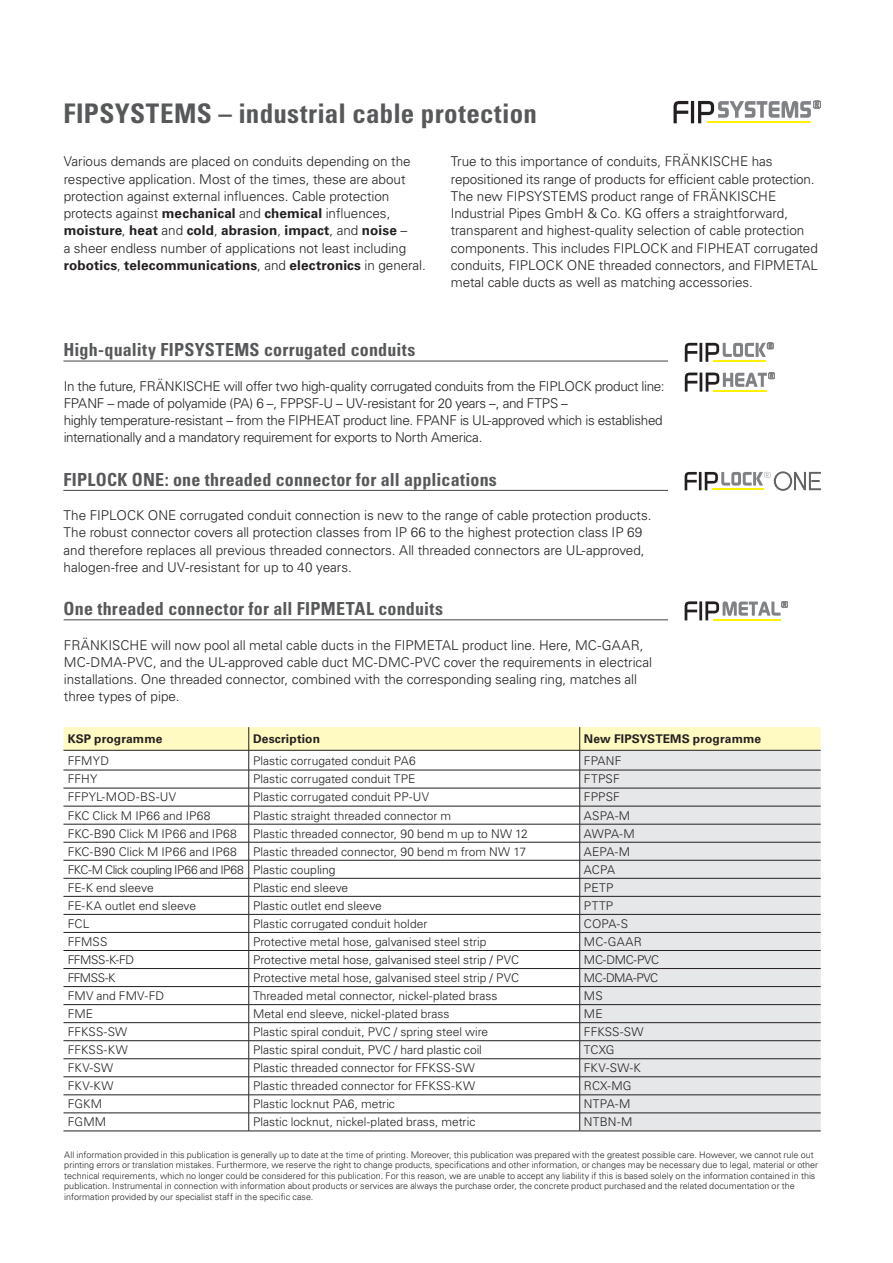
<style>
.page{position:relative;width:893px;height:1263px;background:#fff}
.page>*{position:absolute;margin:0;border:0;box-sizing:border-box;transform-origin:0 0}
.t1{font:700 condensed 27px "Univers LT Pro";letter-spacing:.01em;color:#57585a}
.t2{font:700 condensed 18px "Univers LT Pro";letter-spacing:.01em;color:#57585a}
.t3{font:300 13.5px/17.2px "Univers LT Pro 45";letter-spacing:-.005em;color:#231f20}
.t4{font:300 13.5px/17.2px "Univers LT Pro 45";letter-spacing:-.025em;color:#231f20}
.t5{font:700 13.5px "Univers LT Pro 65";letter-spacing:.01em;color:#231f20}
.t6{font:300 12px "Univers LT Pro 45";color:#231f20}
.t7{font:700 12px "Univers LT Pro 65";letter-spacing:.01em;color:#231f20}
.t8{font:300 12px "Univers LT Pro 45";letter-spacing:-.02em;color:#231f20}
.t9{font:300 9px/10.5px "Univers LT Pro 45";color:#231f20}
.s1{font-family:"Univers LT Pro 65";font-weight:700}
.s2{font-family:"Univers LT Pro 45";font-weight:300}
</style>
<div class="page">
<hr style="left:63px;top:1131px;width:186px;height:1px;background:#231f20">
<hr style="left:249px;top:1131px;width:331px;height:1px;background:#231f20">
<hr style="left:580px;top:1131px;width:241px;height:1px;background:#231f20">
<svg style="left:63px;top:727px;width:758px;height:404px"></svg>
<hr style="left:63px;top:360px;width:605px;height:2px;background:#57585a">
<hr style="left:63px;top:490px;width:605px;height:1px;background:#57585a">
<hr style="left:64px;top:619px;width:604px;height:1px;background:#57585a">
<svg style="left:673px;top:101px;width:148px;height:22px"></svg>
<svg style="left:685px;top:472px;width:136px;height:19px"></svg>
<svg style="left:685px;top:601px;width:103px;height:19px"></svg>
<hr style="left:713px;top:619px;width:68px;height:1px;background:#fff101">
<svg style="left:685px;top:343px;width:88px;height:19px"></svg>
<hr style="left:713px;top:360px;width:53px;height:2px;background:#fff101">
<svg style="left:685px;top:373px;width:90px;height:19px"></svg>
<h1 class="t1" style="left:63px;top:97px;width:475px">FIPSYSTEMS – industrial cable protection</h1>
<p class="t3" style="left:64px;top:153px;width:348px">Various demands are placed on conduits depending on the respective application. Most of the times, these are about protection against external influences. Cable protection protects against <span class="s1">mechanical</span> and <span class="s1">chemical</span> influences,</p>
<p class="t5" style="left:64px;top:221px;width:345px">moisture<span class="s2">,</span> heat <span class="s2">and</span> cold<span class="s2">,</span> abrasion<span class="s2">,</span> impact<span class="s2">, and</span> noise <span class="s2">–</span></p>
<p class="t3" style="left:64px;top:239px;width:344px">a sheer endless number of applications not least including</p>
<p class="t5" style="left:64px;top:256px;width:364px">robotics<span class="s2">,</span> telecommunications<span class="s2">, and</span> electronics <span class="s2">in general.</span></p>
<p class="t3" style="left:451px;top:153px;width:369px">True to this importance of conduits, FRÄNKISCHE has repositioned its range of products for efficient cable protection.<br>The new FIPSYSTEMS product range of FRÄNKISCHE Industrial Pipes GmbH &amp; Co. KG offers a straightforward, transparent and highest-quality selection of cable protection components. This includes FIPLOCK and FIPHEAT corrugated conduits, FIPLOCK ONE threaded connectors, and FIPMETAL metal cable ducts as well as matching accessories.</p>
<h2 class="t2" style="left:63px;top:339px;width:353px">High-quality FIPSYSTEMS corrugated conduits</h2>
<p class="t4" style="left:64px;top:377px;width:602px">In the future, FRÄNKISCHE will offer two high-quality corrugated conduits from the FIPLOCK product line:<br>FPANF – made of polyamide (PA) 6 –, FPPSF-U – UV-resistant for 20 years –, and FTPS –<br>highly temperature-resistant – from the FIPHEAT product line. FPANF is UL-approved which is established internationally and a mandatory requirement for exports to North America.</p>
<h2 class="t2" style="left:63px;top:468px;width:435px">FIPLOCK ONE: one threaded connector for all applications</h2>
<p class="t3" style="left:64px;top:506px;width:589px">The FIPLOCK ONE corrugated conduit connection is new to the range of cable protection products.<br>The robust connector covers all protection classes from IP 66 to the highest protection class IP 69 and therefore replaces all previous threaded connectors. All threaded connectors are UL-approved, halogen-free and UV-resistant for up to 40 years.</p>
<h2 class="t2" style="left:64px;top:597px;width:381px">One threaded connector for all FIPMETAL conduits</h2>
<p class="t3" style="left:64px;top:636px;width:590px">FRÄNKISCHE will now pool all metal cable ducts in the FIPMETAL product line. Here, MC-GAAR, MC-DMA-PVC, and the UL-approved cable duct MC-DMC-PVC cover the requirements in electrical installations. One threaded connector, combined with the corresponding sealing ring, matches all three types of pipe.</p>
<p class="t7" style="left:68px;top:730px;width:96px">KSP programme</p>
<p class="t7" style="left:253px;top:730px;width:69px">Description</p>
<p class="t7" style="left:584px;top:730px;width:179px">New FIPSYSTEMS programme</p>
<p class="t6" style="left:68px;top:752px;width:43px">FFMYD</p>
<p class="t6" style="left:253px;top:752px;width:164px">Plastic corrugated conduit PA6</p>
<p class="t6" style="left:584px;top:752px;width:39px">FPANF</p>
<p class="t6" style="left:68px;top:771px;width:31px">FFHY</p>
<p class="t6" style="left:253px;top:771px;width:164px">Plastic corrugated conduit TPE</p>
<p class="t6" style="left:584px;top:771px;width:37px">FTPSF</p>
<p class="t6" style="left:68px;top:789px;width:110px">FFPYL-MOD-BS-UV</p>
<p class="t6" style="left:253px;top:789px;width:178px">Plastic corrugated conduit PP-UV</p>
<p class="t6" style="left:584px;top:789px;width:37px">FPPSF</p>
<p class="t6" style="left:68px;top:807px;width:144px">FKC Click M IP66 and IP68</p>
<p class="t6" style="left:253px;top:807px;width:200px">Plastic straight threaded connector m</p>
<p class="t6" style="left:584px;top:807px;width:48px">ASPA-M</p>
<p class="t6" style="left:68px;top:825px;width:171px">FKC-B90 Click M IP66 and IP68</p>
<p class="t6" style="left:253px;top:825px;width:276px">Plastic threaded connector, 90 bend m up to NW 12</p>
<p class="t6" style="left:584px;top:825px;width:52px">AWPA-M</p>
<p class="t6" style="left:68px;top:843px;width:171px">FKC-B90 Click M IP66 and IP68</p>
<p class="t6" style="left:253px;top:843px;width:274px">Plastic threaded connector, 90 bend m from NW 17</p>
<p class="t6" style="left:584px;top:843px;width:48px">AEPA-M</p>
<p class="t8" style="left:68px;top:861px;width:269px">FKC-M Click coupling IP66 and IP68 Plastic coupling</p>
<p class="t6" style="left:584px;top:861px;width:33px">ACPA</p>
<p class="t6" style="left:68px;top:879px;width:87px">FE-K end sleeve</p>
<p class="t6" style="left:253px;top:879px;width:97px">Plastic end sleeve</p>
<p class="t6" style="left:584px;top:879px;width:31px">PETP</p>
<p class="t6" style="left:68px;top:898px;width:130px">FE-KA outlet end sleeve</p>
<p class="t6" style="left:253px;top:898px;width:130px">Plastic outlet end sleeve</p>
<p class="t6" style="left:584px;top:898px;width:31px">PTTP</p>
<p class="t6" style="left:68px;top:916px;width:23px">FCL</p>
<p class="t6" style="left:253px;top:916px;width:176px">Plastic corrugated conduit holder</p>
<p class="t6" style="left:584px;top:916px;width:46px">COPA-S</p>
<p class="t6" style="left:68px;top:934px;width:41px">FFMSS</p>
<p class="t6" style="left:253px;top:934px;width:235px">Protective metal hose, galvanised steel strip</p>
<p class="t6" style="left:584px;top:934px;width:59px">MC-GAAR</p>
<p class="t6" style="left:68px;top:952px;width:68px">FFMSS-K-FD</p>
<p class="t6" style="left:253px;top:952px;width:268px">Protective metal hose, galvanised steel strip / PVC</p>
<p class="t6" style="left:584px;top:952px;width:77px">MC-DMC-PVC</p>
<p class="t6" style="left:68px;top:970px;width:49px">FFMSS-K</p>
<p class="t6" style="left:253px;top:970px;width:268px">Protective metal hose, galvanised steel strip / PVC</p>
<p class="t6" style="left:584px;top:970px;width:76px">MC-DMA-PVC</p>
<p class="t6" style="left:68px;top:988px;width:98px">FMV and FMV-FD</p>
<p class="t6" style="left:253px;top:988px;width:246px">Threaded metal connector, nickel-plated brass</p>
<p class="t6" style="left:584px;top:988px;width:20px">MS</p>
<p class="t6" style="left:68px;top:1006px;width:27px">FME</p>
<p class="t6" style="left:253px;top:1006px;width:198px">Metal end sleeve, nickel-plated brass</p>
<p class="t6" style="left:584px;top:1006px;width:20px">ME</p>
<p class="t6" style="left:68px;top:1024px;width:61px">FFKSS-SW</p>
<p class="t6" style="left:253px;top:1024px;width:237px">Plastic spiral conduit, PVC / spring steel wire</p>
<p class="t6" style="left:584px;top:1024px;width:61px">FFKSS-SW</p>
<p class="t6" style="left:68px;top:1042px;width:61px">FFKSS-KW</p>
<p class="t6" style="left:253px;top:1042px;width:230px">Plastic spiral conduit, PVC / hard plastic coil</p>
<p class="t6" style="left:584px;top:1042px;width:32px">TCXG</p>
<p class="t6" style="left:68px;top:1060px;width:47px">FKV-SW</p>
<p class="t6" style="left:253px;top:1060px;width:223px">Plastic threaded connector for FFKSS-SW</p>
<p class="t6" style="left:584px;top:1060px;width:58px">FKV-SW-K</p>
<p class="t6" style="left:68px;top:1078px;width:47px">FKV-KW</p>
<p class="t6" style="left:253px;top:1078px;width:224px">Plastic threaded connector for FFKSS-KW</p>
<p class="t6" style="left:584px;top:1078px;width:49px">RCX-MG</p>
<p class="t6" style="left:68px;top:1096px;width:36px">FGKM</p>
<p class="t6" style="left:253px;top:1096px;width:143px">Plastic locknut PA6, metric</p>
<p class="t6" style="left:584px;top:1096px;width:48px">NTPA-M</p>
<p class="t6" style="left:68px;top:1114px;width:40px">FGMM</p>
<p class="t6" style="left:253px;top:1114px;width:224px">Plastic locknut, nickel-plated brass, metric</p>
<p class="t6" style="left:584px;top:1114px;width:50px">NTBN-M</p>
<p class="t9" style="left:64px;top:1149px;width:755px">All information provided in this publication is generally up to date at the time of printing. Moreover, this publication was prepared with the greatest possible care. However, we cannot rule out printing errors or translation mistakes. Furthermore, we reserve the right to change products, specifications and other information, or changes may be necessary due to legal, material or other technical requirements, which no longer could be considered for this publication. For this reason, we are unable to accept any liability if this is based solely on the information contained in this publication. Instrumental in connection with information about products or services are always the purchase order, the concrete product purchased and the related documentation or the information provided by our specialist staff in the specific case.</p>
</div>
